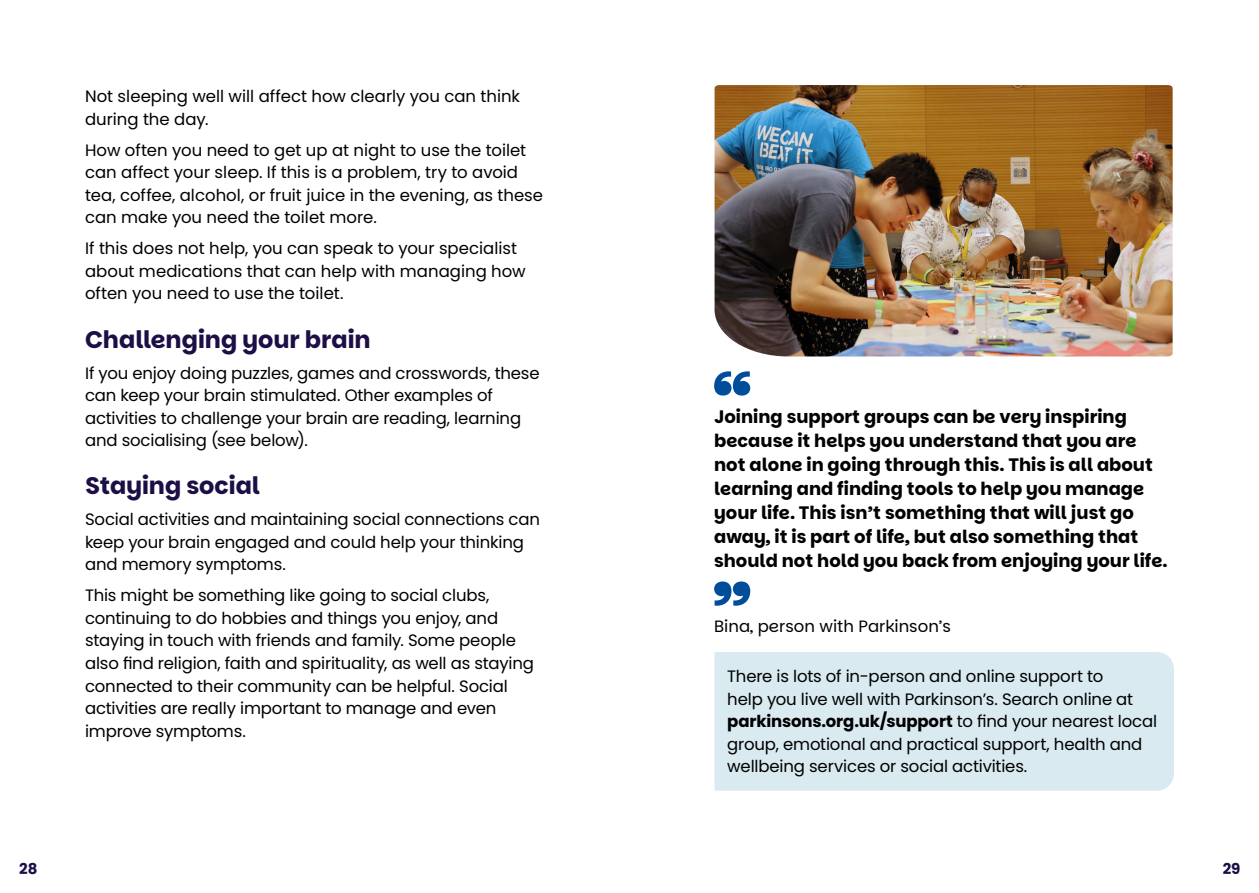
<style>
.page{position:relative;width:1259px;height:893px;background:#fff}
.page>*{position:absolute;margin:0;border:0;box-sizing:border-box;transform-origin:0 0}
.t1{font:700 24px "Parkinsans";letter-spacing:-.005em;color:#1d0e46}
.t2{font:700 18px/24px "Parkinsans";color:#000}
.t3{font:16.5px/22.5px "Poppins";letter-spacing:-.01em;color:#000}
.t4{font:16.5px "Parkinsans";color:#000}
.t5{font:700 15px "Poppins";color:#1d0e46}
.s1{font-weight:700}
</style>
<div class="page">
<img style="left:714px;top:85px;width:458px;height:271px">
<svg style="left:714px;top:371px;width:36px;height:25px"></svg>
<svg style="left:714px;top:581px;width:36px;height:25px"></svg>
<div style="left:714px;top:652px;width:460px;height:139px;background:#d9eaf0"></div>
<p class="t3" style="left:85px;top:85px;width:436px">Not sleeping well will affect how clearly you can think during the day.</p>
<p class="t3" style="left:85px;top:139px;width:459px">How often you need to get up at night to use the toilet can affect your sleep. If this is a problem, try to avoid tea, coffee, alcohol, or fruit juice in the evening, as these can make you need the toilet more.</p>
<p class="t3" style="left:85px;top:237px;width:442px">If this does not help, you can speak to your specialist about medications that can help with managing how often you need to use the toilet.</p>
<h1 class="t1" style="left:85px;top:322px;width:287px">Challenging your brain</h1>
<p class="t3" style="left:85px;top:362px;width:456px">If you enjoy doing puzzles, games and crosswords, these can keep your brain stimulated. Other examples of activities to challenge your brain are reading, learning and socialising (see below).</p>
<h1 class="t1" style="left:85px;top:469px;width:176px">Staying social</h1>
<p class="t3" style="left:85px;top:508px;width:456px">Social activities and maintaining social connections can keep your brain engaged and could help your thinking and memory symptoms.</p>
<p class="t3" style="left:85px;top:584px;width:450px">This might be something like going to social clubs, continuing to do hobbies and things you enjoy, and staying in touch with friends and family. Some people also find religion, faith and spirituality, as well as staying connected to their community can be helpful. Social activities are really important to manage and even improve symptoms.</p>
<p class="t2" style="left:714px;top:405px;width:455px">Joining support groups can be very inspiring because it helps you understand that you are not alone in going through this. This is all about learning and finding tools to help you manage your life. This isn’t something that will just go away, it is part of life, but also something that should not hold you back from enjoying your life.</p>
<p class="t4" style="left:714px;top:615px;width:238px">Bina, person with Parkinson’s</p>
<p class="t3" style="left:727px;top:665px;width:431px">There is lots of in-person and online support to<br>help you live well with Parkinson’s. Search online at <span class="s1">parkinsons.org.uk/support</span> to find your nearest local group, emotional and practical support, health and wellbeing services or social activities.</p>
<p class="t5" style="left:19px;top:860px;width:20px">28</p>
<p class="t5" style="left:1222px;top:860px;width:19px">29</p>
</div>
